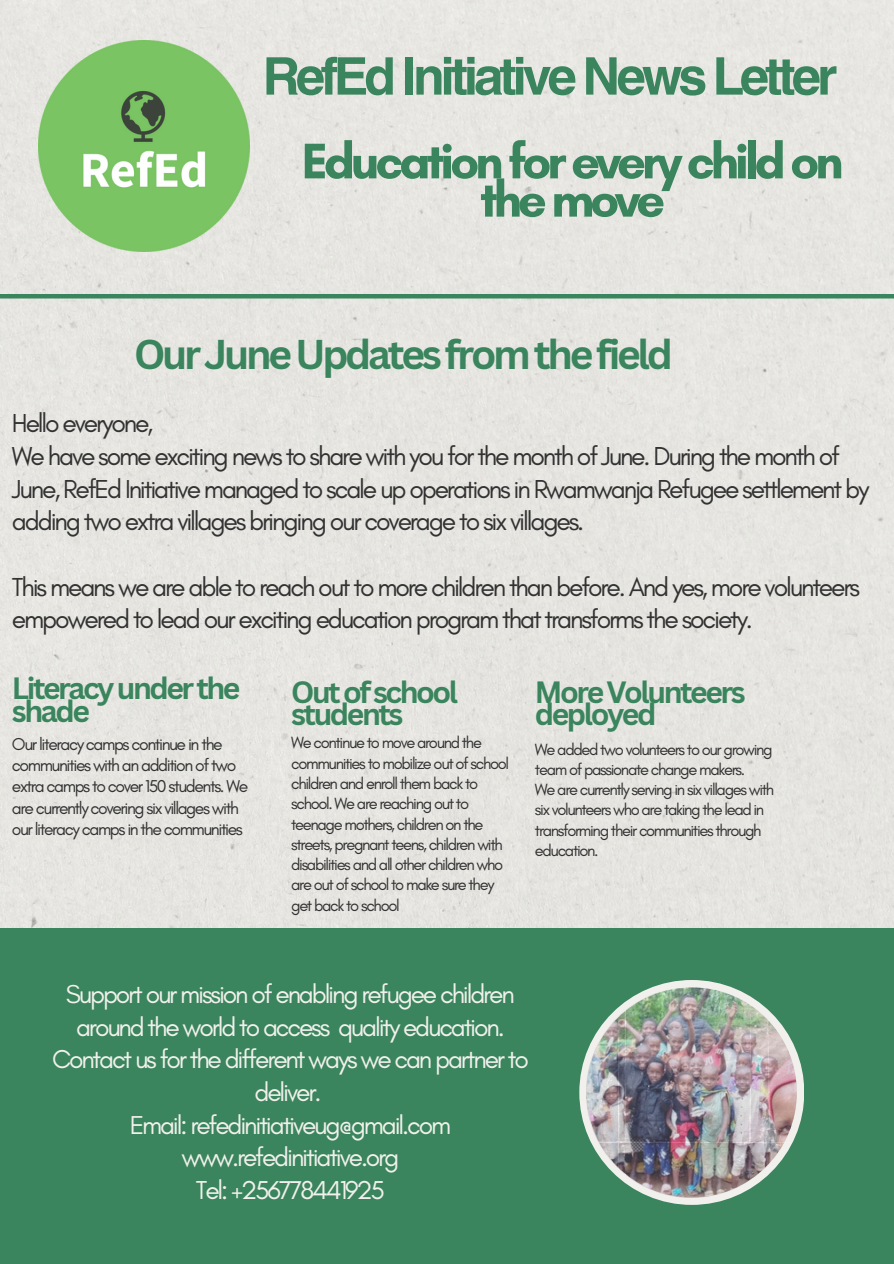
<style>
.page{position:relative;width:894px;height:1264px;background:#fff}
.page>*{position:absolute;margin:0;border:0;box-sizing:border-box;transform-origin:0 0}
.t1{font:700 52.05px "Helvetica World";letter-spacing:-.08em;color:#3a855d}
.t2{font:700 51px/38.2px "Glacial Indifference";letter-spacing:-.08em;color:#3a855d;text-align:center}
.t3{font:700 40.5px "Canva Sans";letter-spacing:-.08em;color:#3a855d}
.t4{font:700 30px/22.5px "Canva Sans";letter-spacing:-.08em;color:#3a855d}
.t5{font:26.4px/32.7px "Glacial Indifference";letter-spacing:-.08em;color:#323232}
.t6{font:26.4px/32.7px "Glacial Indifference";letter-spacing:-.08em;color:#f1f0ec;text-align:center}
.t7{font:17.55px/21.3px "Glacial Indifference";letter-spacing:-.08em;color:#323232}
.t8{font:16.5px/20.2px "Glacial Indifference";letter-spacing:-.08em;color:#323232}
</style>
<div class="page">
<div style="left:0;top:0;width:893px;height:928px;background:#e6e5e1"></div>
<hr style="left:0;top:294px;width:893px;height:4px;background:#3a855d">
<div style="left:0;top:928px;width:893px;height:335px;background:#3a855d"></div>
<div style="left:579px;top:980px;width:225px;height:224px;background:#f1f0ec;border-radius:50%"></div>
<img style="left:586px;top:987px;width:210px;height:210px">
<img style="left:39px;top:41px;width:210px;height:210px">
<h2 class="t1" style="left:262px;top:34px;width:576px">RefEd Initiative News Letter</h2>
<h4 class="t2" style="left:301px;top:141px;width:543px">Education for every child on the move</h4>
<h4 class="t3" style="left:134px;top:325px;width:540px">OurJuneUpdatesfromthefield</h4>
<h3 class="t5" style="left:12px;top:407px;width:858px">Hello everyone,<br>We have some exciting news to share with you for the month of June. During the month of June, RefEd Initiative managed to scale up operations in Rwamwanja Refugee settlement by adding two extra villages bringing our coverage to six villages.</h3>
<p class="t5" style="left:12px;top:570px;width:849px">This means we are able to reach out to more children than before. And yes, more volunteers empowered to lead our exciting education program that transforms the society.</p>
<h3 class="t4" style="left:12px;top:676px;width:230px">Literacyunderthe shade</h3>
<p class="t7" style="left:12px;top:732px;width:238px">Our literacy camps continue in the communities with an addition of two extra camps to cover 150 students. We are currently covering six villages with our literacy camps in the communities</p>
<h3 class="t4" style="left:291px;top:680px;width:168px">Outofschool students</h3>
<p class="t8" style="left:291px;top:732px;width:219px">We continue to move around the communities to mobilize out of school children and enroll them back to school. We are reaching out to teenage mothers, children on the streets, pregnant teens, children with disabilities and all other children who are out of school to make sure they get back to school</p>
<p class="t4" style="left:535px;top:680px;width:212px">MoreVolunteers deployed</p>
<h4 class="t8" style="left:535px;top:738px;width:239px">We added two volunteers to our growing team of passionate change makers.</h4>
<p class="t8" style="left:535px;top:779px;width:241px">We are currently serving in six villages with six volunteers who are taking the lead in transforming their communities through education.</p>
<p class="t6" style="left:52px;top:977px;width:478px">Support our mission of enabling refugee children around the world to access quality education.<br>Contact us for the different ways we can partner to deliver.<br>Email: refedinitiativeug@gmail.com www.refedinitiative.org<br>Tel: +256778441925</p>
</div>
